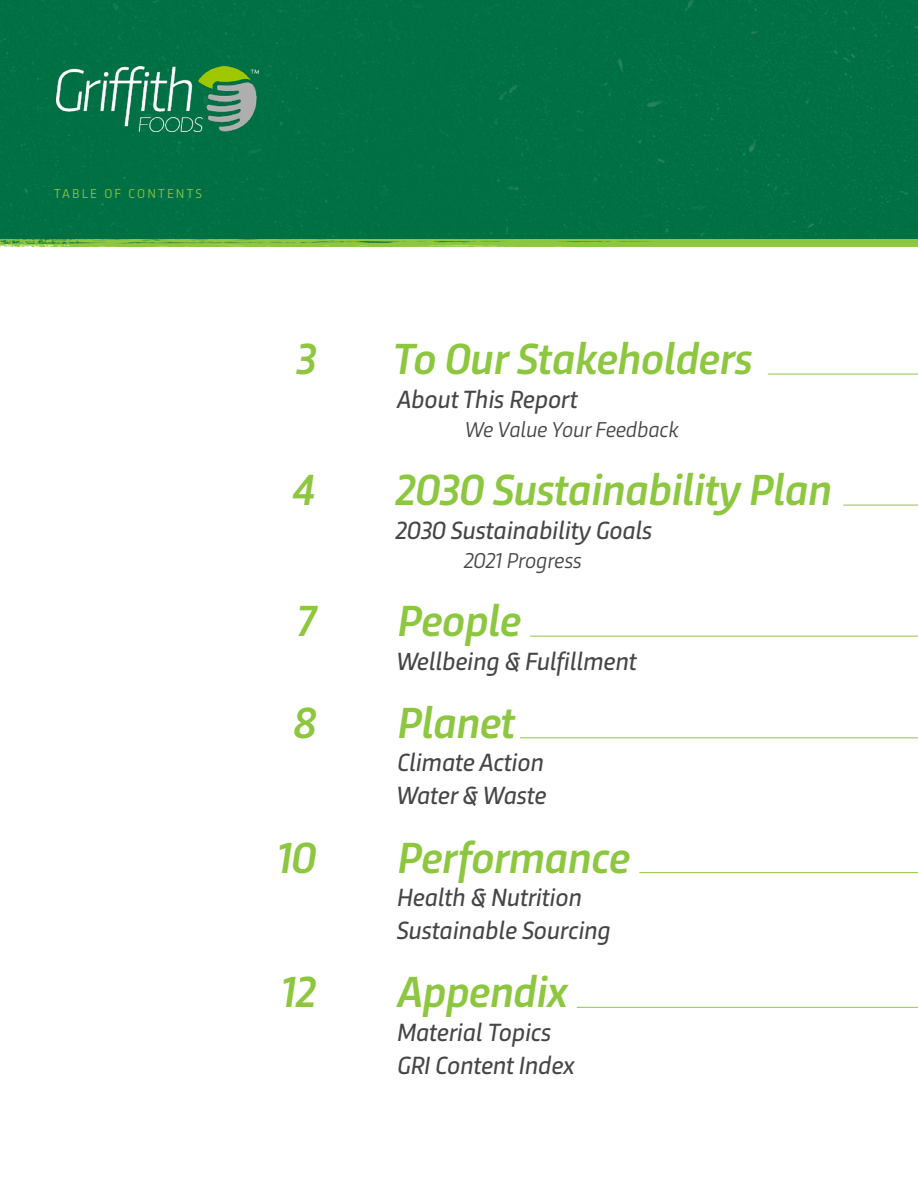
<style>
.page{position:relative;width:918px;height:1188px;background:#fff}
.page>*{position:absolute;margin:0;border:0;box-sizing:border-box;transform-origin:0 0}
.t1{font:italic 500 45.6px "Trasandina";letter-spacing:-.02em;color:#8dc63f}
.t2{font:italic 26.1px/33.3px "Trasandina";letter-spacing:-.02em;color:#464547}
.t3{font:italic 22.5px "Trasandina";letter-spacing:-.02em;color:#464547}
.t4{font:13.5px "Trasandina";letter-spacing:.16em;color:#8dc63f}
</style>
<div class="page">
<div style="left:1px;top:0;width:917px;height:239px;background:#007044"></div>
<hr style="left:843px;top:505px;width:75px;height:1px;background:#8dc63f">
<hr style="left:530px;top:636px;width:388px;height:1px;background:#8dc63f">
<hr style="left:520px;top:738px;width:398px;height:1px;background:#8dc63f">
<hr style="left:639px;top:872px;width:279px;height:1px;background:#8dc63f">
<hr style="left:577px;top:1007px;width:341px;height:1px;background:#8dc63f">
<img style="left:56px;top:66px;width:203px;height:66px">
<svg style="left:0;top:239px;width:918px;height:8px;background:#87c241"></svg>
<hr style="left:768px;top:374px;width:150px;height:1px;background:#8dc63f">
<p class="t4" style="left:54px;top:183px;width:150px">TABLE OF CONTENTS</p>
<h1 class="t1" style="left:296px;top:325px;width:22px">3</h1>
<h1 class="t1" style="left:392px;top:325px;width:361px">To Our Stakeholders</h1>
<p class="t2" style="left:397px;top:380px;width:182px">About This Report</p>
<p class="t3" style="left:465px;top:413px;width:216px">We Value Your Feedback</p>
<h1 class="t1" style="left:291px;top:456px;width:26px">4</h1>
<h1 class="t1" style="left:394px;top:456px;width:439px">2030 Sustainability Plan</h1>
<p class="t2" style="left:395px;top:511px;width:259px">2030 Sustainability Goals</p>
<p class="t3" style="left:464px;top:544px;width:120px">2021 Progress</p>
<h1 class="t1" style="left:296px;top:587px;width:21px">7</h1>
<h1 class="t1" style="left:397px;top:587px;width:126px">People</h1>
<p class="t2" style="left:396px;top:642px;width:242px">Wellbeing &amp; Fulfillment</p>
<h1 class="t1" style="left:293px;top:688px;width:24px">8</h1>
<h1 class="t1" style="left:397px;top:688px;width:119px">Planet</h1>
<p class="t2" style="left:396px;top:744px;width:152px">Climate Action<br>Water &amp; Waste</p>
<h1 class="t1" style="left:276px;top:823px;width:42px">10</h1>
<h1 class="t1" style="left:397px;top:823px;width:234px">Performance</h1>
<p class="t2" style="left:397px;top:878px;width:216px">Health &amp; Nutrition<br>Sustainable Sourcing</p>
<h1 class="t1" style="left:280px;top:958px;width:37px">12</h1>
<h1 class="t1" style="left:397px;top:958px;width:172px">Appendix</h1>
<p class="t2" style="left:397px;top:1013px;width:179px">Material Topics<br>GRI Content Index</p>
</div>
